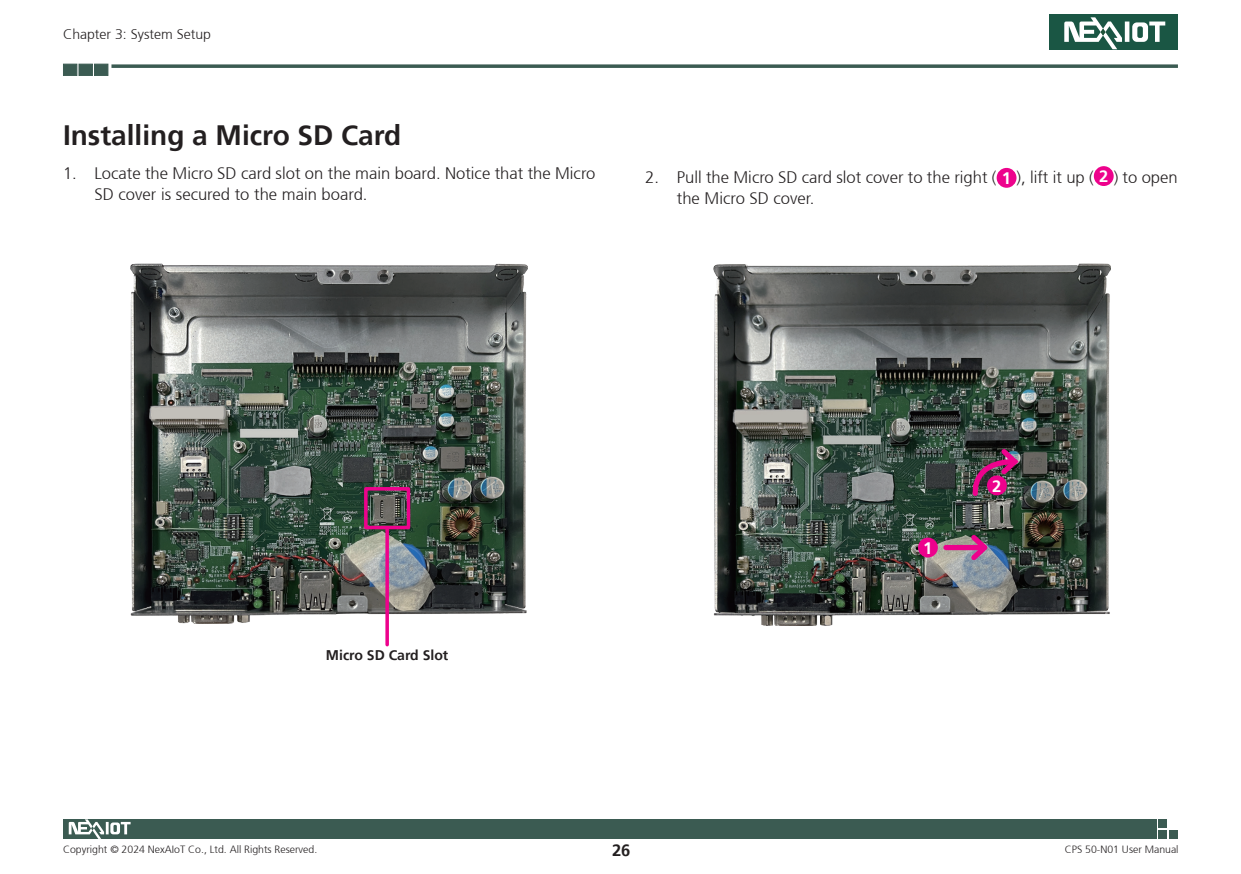
<style>
.page{position:relative;width:1241px;height:874px;background:#fff}
.page>*{position:absolute;margin:0;border:0;box-sizing:border-box;transform-origin:0 0}
.t1{font:700 28px "Frutiger 65";color:#231f20}
.t2{font:300 16.62px/21px "Frutiger 45";color:#231f20}
.t3{font:700 16.62px "Frutiger 65";color:#231f20}
.t4{font:700 16.62px "Frutiger 65";color:#fff}
.t5{font:300 14px "Frutiger 45";color:#231f20}
.t6{font:700 14px "Frutiger 65";color:#231f20}
.t7{font:300 10.5px "Frutiger 45";color:#231f20}
.s1{font-family:"Frutiger 65";font-weight:700;color:#fff}
</style>
<div class="page">
<svg style="left:111px;top:64px;width:1066px;height:4px"></svg>
<div style="left:63px;top:64px;width:14px;height:12px;background:#3b5b52"></div>
<div style="left:79px;top:64px;width:14px;height:12px;background:#3b5b52"></div>
<div style="left:94px;top:64px;width:14px;height:12px;background:#3b5b52"></div>
<div style="left:1157px;top:819px;width:9px;height:8px;background:#3b5b52"></div>
<div style="left:1157px;top:829px;width:9px;height:9px;background:#3b5b52"></div>
<div style="left:1168px;top:829px;width:9px;height:9px;background:#3b5b52"></div>
<div style="left:63px;top:819px;width:1093px;height:19px;background:#3b5b52"></div>
<div style="left:1049px;top:14px;width:128px;height:35px;background:#1a5644"></div>
<svg style="left:1064px;top:17px;width:100px;height:32px"></svg>
<svg style="left:69px;top:819px;width:62px;height:19px"></svg>
<img style="left:131px;top:263px;width:396px;height:360px">
<div style="left:364px;top:487px;width:46px;height:42px;border:4px solid #ed028c"></div>
<svg style="left:385px;top:527px;width:4px;height:117px"></svg>
<div style="left:996px;top:168px;width:20px;height:20px;background:#ed028c;border-radius:50%"></div>
<div style="left:1093px;top:166px;width:20px;height:20px;background:#ed028c;border-radius:50%"></div>
<img style="left:713px;top:263px;width:396px;height:362px">
<div style="left:945px;top:544px;width:39px;height:6px;background:#ed028c"></div>
<svg style="left:966px;top:530px;width:26px;height:34px"></svg>
<svg style="left:969px;top:444px;width:53px;height:54px"></svg>
<div style="left:917px;top:537px;width:20px;height:20px;background:#ed028c;border-radius:50%"></div>
<div style="left:986px;top:475px;width:20px;height:20px;background:#ed028c;border-radius:50%"></div>
<p class="t5" style="left:63px;top:26px;width:149px">Chapter 3: System Setup</p>
<h1 class="t1" style="left:63px;top:119px;width:340px">Installing a Micro SD Card</h1>
<p class="t2" style="left:95px;top:162px;width:502px;text-indent:-32px">1. Locate the Micro SD card slot on the main board. Notice that the Micro<br>SD cover is secured to the main board.</p>
<p class="t2" style="left:676px;top:166px;width:502px;text-indent:-32px">2. Pull the Micro SD card slot cover to the right ( <span class="s1">1</span> ), lift it up ( <span class="s1">2</span> ) to open the Micro SD cover.</p>
<p class="t6" style="left:326px;top:647px;width:124px">Micro SD Card Slot</p>
<p class="t4" style="left:923px;top:538px;width:11px">1</p>
<p class="t4" style="left:992px;top:476px;width:11px">2</p>
<p class="t7" style="left:63px;top:842px;width:256px">Copyright © 2024 NexAIoT Co., Ltd. All Rights Reserved.</p>
<p class="t3" style="left:612px;top:840px;width:20px">26</p>
<p class="t7" style="left:1064px;top:842px;width:115px">CPS 50-N01 User Manual</p>
</div>
